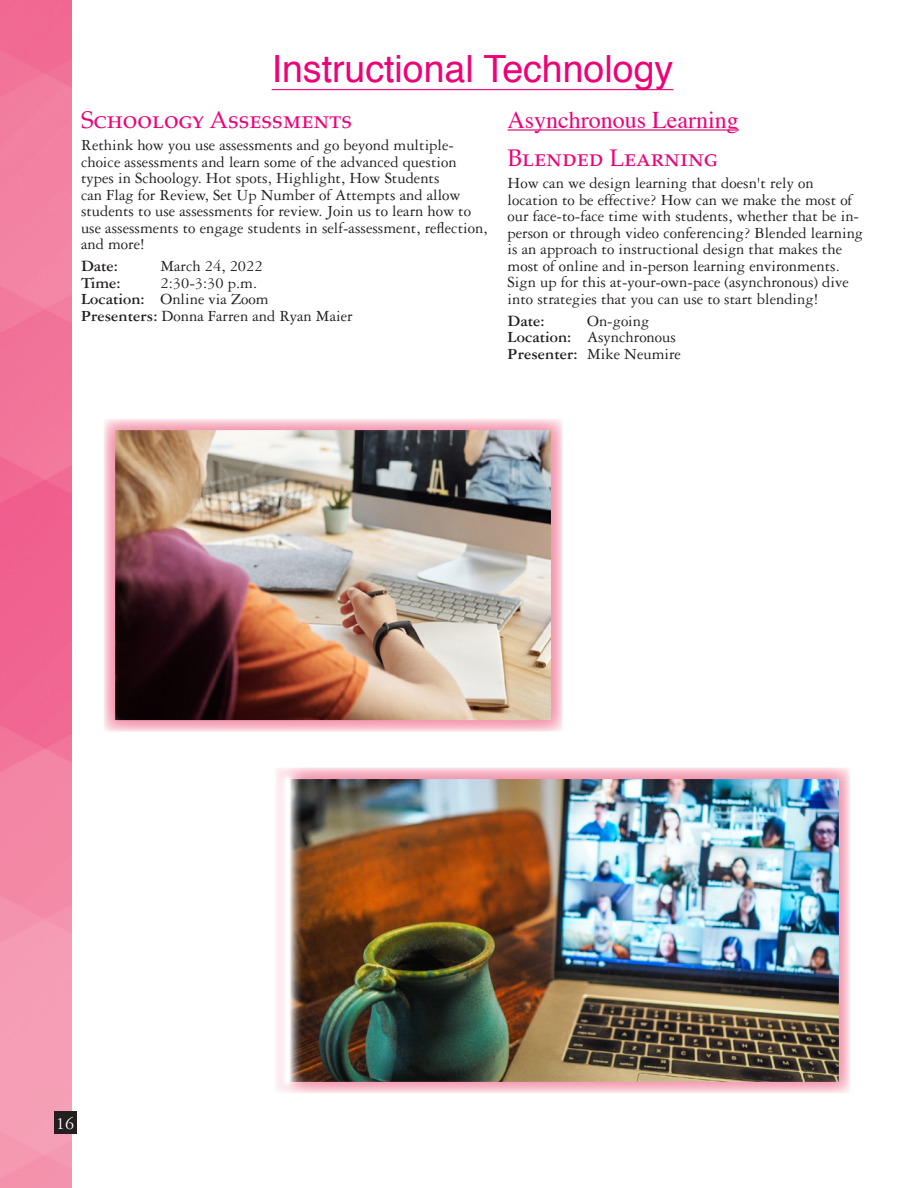
<style>
.page{position:relative;width:918px;height:1188px;background:#fff}
.page>*{position:absolute;margin:0;border:0;box-sizing:border-box;transform-origin:0 0}
.Heading{font:37.5px "Helvetica";color:#ed0277}
.Paragraph_heads{font:24px "Palatino SC";color:#ed0277}
.subhead{font:24px "Times";color:#ed0277}
.t1{font:18px "Garamond Three";color:#fff}
.body{font:16.5px/16.5px "Garamond Three";color:#231f20}
.body-2{font:700 16.5px "Garamond Three";color:#231f20}
.s1{font-weight:700}
</style>
<div class="page">
<hr style="left:272px;top:89px;width:401px;height:1px;background:#ed0277">
<img style="left:0;top:0;width:72px;height:1188px">
<hr style="left:508px;top:129px;width:231px;height:2px;background:#ed0277">
<img style="left:117px;top:431px;width:433px;height:288px">
<div style="left:104px;top:418px;width:459px;height:314px;border:12px solid #f499b0"></div>
<img style="left:290px;top:780px;width:548px;height:301px">
<div style="left:275px;top:767px;width:576px;height:327px;border:12px solid #f499b0"></div>
<div style="left:54px;top:1112px;width:22px;height:22px;background:#231f20"></div>
<p class="Heading" style="left:272px;top:40px;width:403px">Instructional Technology</p>
<p class="subhead" style="left:508px;top:98px;width:233px">Asynchronous Learning</p>
<p class="Paragraph_heads" style="left:508px;top:143px;width:212px">Blended Learning</p>
<p class="body" style="left:508px;top:175px;width:357px">How can we design learning that doesn't rely on location to be effective? How can we make the most of our face-to-face time with students, whether that be in&shy;person or through video conferencing? Blended learning is an approach to instructional design that makes the most of online and in-person learning environments.<br>Sign up for this at-your-own-pace (asynchronous) dive into strategies that you can use to start blending!</p>
<p class="body-2" style="left:508px;top:311px;width:39px">Date:</p>
<p class="Paragraph_heads" style="left:81px;top:106px;width:273px">Schoology Assessments</p>
<p class="body" style="left:81px;top:137px;width:408px">Rethink how you use assessments and go beyond multiple&shy;choice assessments and learn some of the advanced question types in Schoology. Hot spots, Highlight, How Students<br>can Flag for Review, Set Up Number of Attempts and allow students to use assessments for review. Join us to learn how to use assessments to engage students in self-assessment, reflection, and more!</p>
<p class="body-2" style="left:81px;top:257px;width:39px">Date:</p>
<p class="body" style="left:160px;top:258px;width:104px">March 24, 2022</p>
<p class="body-2" style="left:81px;top:274px;width:41px">Time:</p>
<p class="body" style="left:81px;top:275px;width:273px;text-indent:80px">2:30-3:30 p.m.<br><span class="s1">Location:</span> Online via Zoom<br><span class="s1">Presenters:</span> Donna Farren and Ryan Maier</p>
<p class="body" style="left:508px;top:312px;width:175px;text-indent:79px">On-going<br><span class="s1">Location:</span> Asynchronous<br><span class="s1">Presenter:</span> Mike Neumire</p>
<p class="t1" style="left:56px;top:1114px;width:19px">16</p>
</div>
